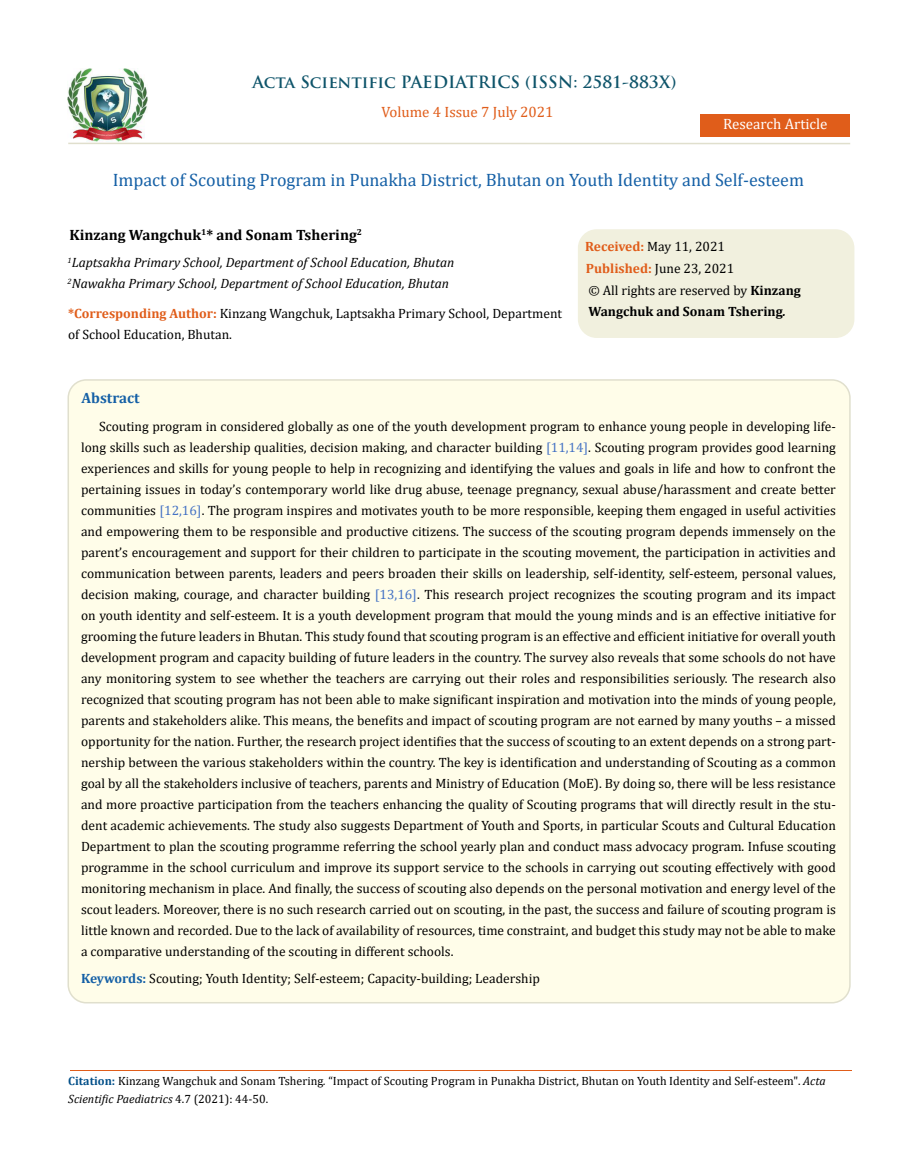
<style>
.page{position:relative;width:917px;height:1170px;background:#fff}
.page>*{position:absolute;margin:0;border:0;box-sizing:border-box;transform-origin:0 0}
.t1{font:18px "Cambria";color:#1560a6}
.t2{font:700 16.5px "Trajan Pro";color:#0e546a}
.t3{font:700 15px "Cambria";color:#000}
.t4{font:15px "Cambria";color:#e05d1a}
.t5{font:15px "Cambria";color:#fff}
.t6{font:700 15px "Cambria";color:#1560a6}
.t7{font:13.5px/21px "Cambria";color:#000}
.t8{font:italic 13.5px/21px "Cambria";color:#000}
.t9{font:12px/18px "Cambria";color:#000}
.s1{font-weight:700;color:#e05d1a}
.s2{font-weight:700}
.s3{font-weight:700;font-style:italic}
.s4{color:#4472c4}
.s5{font-weight:700;color:#1560a6}
.s6{font-weight:700;color:#035089}
.s7{font-style:italic}
</style>
<div class="page">
<img style="left:67px;top:68px;width:81px;height:74px">
<div style="left:700px;top:115px;width:150px;height:22px;background:#e05d1a"></div>
<div style="left:578px;top:230px;width:275px;height:107px;background:#f1f0de;border-radius:18px"></div>
<div style="left:578px;top:229px;width:276px;height:109px;border:2px solid #f1f0de;border-radius:18px"></div>
<hr style="left:70px;top:1070px;width:781px;height:1px;background:#e05d1a">
<hr style="left:68px;top:143px;width:782px;height:1px;background:#e0dfcd">
<div style="left:68px;top:380px;width:781px;height:623px;background:#fffde9;border-radius:18px"></div>
<p class="t2" style="left:252px;top:72px;width:425px">Acta Scientific PAEDIATRICS (ISSN: 2581-883X)</p>
<p class="t4" style="left:381px;top:103px;width:174px">Volume 4 Issue 7 July 2021</p>
<p class="t5" style="left:723px;top:115px;width:106px">Research Article</p>
<h1 class="t1" style="left:113px;top:169px;width:693px">Impact of Scouting Program in Punakha District, Bhutan on Youth Identity and Self-esteem</h1>
<p class="t3" style="left:69px;top:225px;width:294px">Kinzang Wangchuk<sup>1</sup>* and Sonam Tshering<sup>2</sup></p>
<p class="t8" style="left:67px;top:252px;width:388px"><sup>1</sup>Laptsakha Primary School, Department of School Education, Bhutan<br><sup>2</sup>Nawakha Primary School, Department of School Education, Bhutan</p>
<p class="t7" style="left:68px;top:303px;width:495px"><span class="s1">*Corresponding Author:</span> Kinzang Wangchuk, Laptsakha Primary School, Department of School Education, Bhutan.</p>
<p class="t7" style="left:585px;top:236px;width:217px;line-height:21.8px"><span class="s1">Received:</span> May 11, 2021<br><span class="s1">Published:</span> June 23, 2021<br>© All rights are reserved by <span class="s2">Kinzang<br>Wangchuk and Sonam Tshering</span><span class="s3">.</span></p>
<p class="t6" style="left:81px;top:388px;width:60px">Abstract</p>
<p class="t7" style="left:81px;top:416px;width:756px;text-align:justify;text-indent:18px">Scouting program in considered globally as one of the youth development program to enhance young people in developing life&shy;long skills such as leadership qualities, decision making, and character building <span class="s4">[11,14]</span>. Scouting program provides good learning experiences and skills for young people to help in recognizing and identifying the values and goals in life and how to confront the pertaining issues in today’s contemporary world like drug abuse, teenage pregnancy, sexual abuse/harassment and create better communities <span class="s4">[12,16]</span>. The program inspires and motivates youth to be more responsible, keeping them engaged in useful activities and empowering them to be responsible and productive citizens. The success of the scouting program depends immensely on the parent’s encouragement and support for their children to participate in the scouting movement, the participation in activities and communication between parents, leaders and peers broaden their skills on leadership, self-identity, self-esteem, personal values, decision making, courage, and character building <span class="s4">[13,16]</span>. This research project recognizes the scouting program and its impact on youth identity and self-esteem. It is a youth development program that mould the young minds and is an effective initiative for grooming the future leaders in Bhutan. This study found that scouting program is an effective and efficient initiative for overall youth development program and capacity building of future leaders in the country. The survey also reveals that some schools do not have any monitoring system to see whether the teachers are carrying out their roles and responsibilities seriously. The research also recognized that scouting program has not been able to make significant inspiration and motivation into the minds of young people, parents and stakeholders alike. This means, the benefits and impact of scouting program are not earned by many youths – a missed opportunity for the nation. Further, the research project identifies that the success of scouting to an extent depends on a strong part&shy;nership between the various stakeholders within the country. The key is identification and understanding of Scouting as a common goal by all the stakeholders inclusive of teachers, parents and Ministry of Education (MoE). By doing so, there will be less resistance and more proactive participation from the teachers enhancing the quality of Scouting programs that will directly result in the stu&shy;dent academic achievements. The study also suggests Department of Youth and Sports, in particular Scouts and Cultural Education Department to plan the scouting programme referring the school yearly plan and conduct mass advocacy program. Infuse scouting programme in the school curriculum and improve its support service to the schools in carrying out scouting effectively with good monitoring mechanism in place. And finally, the success of scouting also depends on the personal motivation and energy level of the scout leaders. Moreover, there is no such research carried out on scouting, in the past, the success and failure of scouting program is little known and recorded. Due to the lack of availability of resources, time constraint, and budget this study may not be able to make a comparative understanding of the scouting in different schools.</p>
<p class="t7" style="left:81px;top:968px;width:460px"><span class="s5">Keywords:</span> Scouting; Youth Identity; Self-esteem; Capacity-building; Leadership</p>
<p class="t9" style="left:68px;top:1072px;width:759px"><span class="s6">Citation:</span> Kinzang Wangchuk and Sonam Tshering<span class="s7">.</span> “Impact of Scouting Program in Punakha District, Bhutan on Youth Identity and Self-esteem". <span class="s7">Acta<br>Scientific Paediatrics</span> 4.7 (2021): 44-50.</p>
</div>
